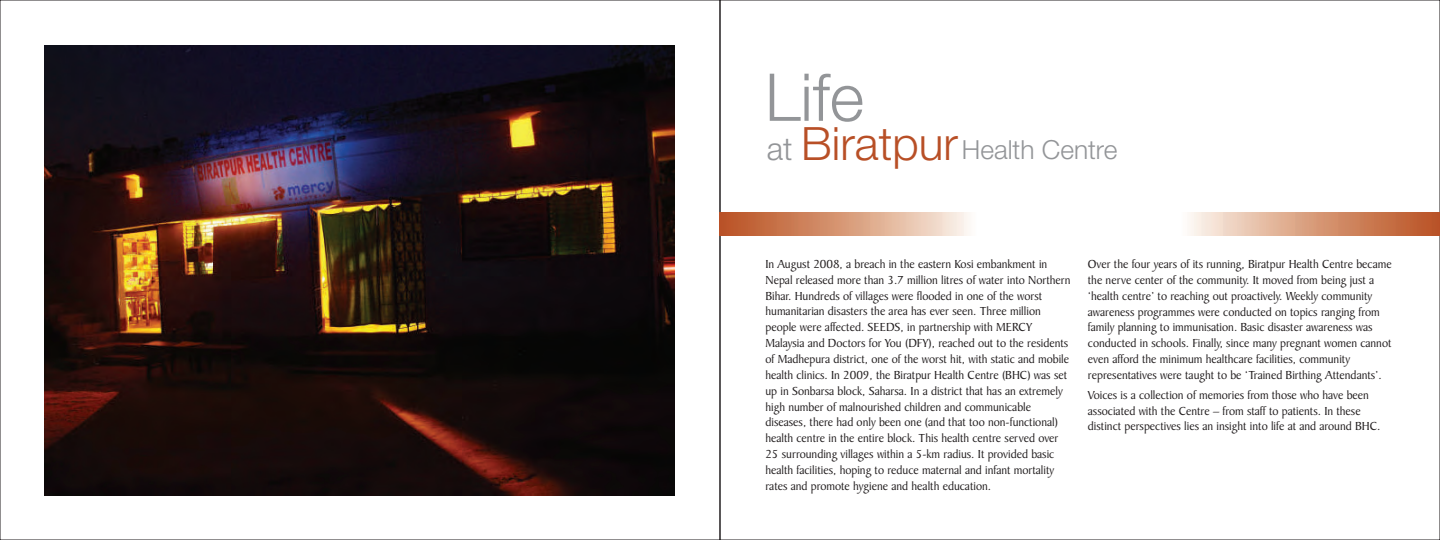
<style>
.page{position:relative;width:1440px;height:540px;background:#fff}
.page>*{position:absolute;margin:0;border:0;box-sizing:border-box;transform-origin:0 0}
.t1{font:300 66px "Helvetica Neue LT";color:#939598}
.t2{font:300 26.25px "Helvetica Neue LT";color:#939598}
.t3{font:12.5px/15.9px "Baker Signet BT";color:#231f20}
.s1{font-size:31.5px}
.s2{font-size:46px;color:#b84f26}
</style>
<div class="page">
<img style="left:45px;top:45px;width:630px;height:450px">
<img style="left:720px;top:213px;width:720px;height:22px">
<h1 class="t1" style="left:765px;top:69px;width:100px">Life</h1>
<h2 class="t2" style="left:767px;top:139px;width:352px"><span class="s1">at</span> <span class="s2">Biratpur</span> Health Centre</h2>
<p class="t3" style="left:765px;top:257px;width:307px">In August 2008, a breach in the eastern Kosi embankment in Nepal released more than 3.7 million litres of water into Northern Bihar. Hundreds of villages were flooded in one of the worst humanitarian disasters the area has ever seen. Three million people were affected. SEEDS, in partnership with MERCY Malaysia and Doctors for You (DFY), reached out to the residents of Madhepura district, one of the worst hit, with static and mobile health clinics. In 2009, the Biratpur Health Centre (BHC) was set up in Sonbarsa block, Saharsa. In a district that has an extremely high number of malnourished children and communicable diseases, there had only been one (and that too non-functional) health centre in the entire block. This health centre served over 25 surrounding villages within a 5-km radius. It provided basic health facilities, hoping to reduce maternal and infant mortality rates and promote hygiene and health education.</p>
<p class="t3" style="left:1088px;top:257px;width:305px">Over the four years of its running, Biratpur Health Centre became the nerve center of the community. It moved from being just a ‘health centre’ to reaching out proactively. Weekly community awareness programmes were conducted on topics ranging from family planning to immunisation. Basic disaster awareness was conducted in schools. Finally, since many pregnant women cannot even afford the minimum healthcare facilities, community representatives were taught to be ‘Trained Birthing Attendants’.</p>
<p class="t3" style="left:1088px;top:387px;width:294px">Voices is a collection of memories from those who have been associated with the Centre – from staff to patients. In these distinct perspectives lies an insight into life at and around BHC.</p>
</div>
